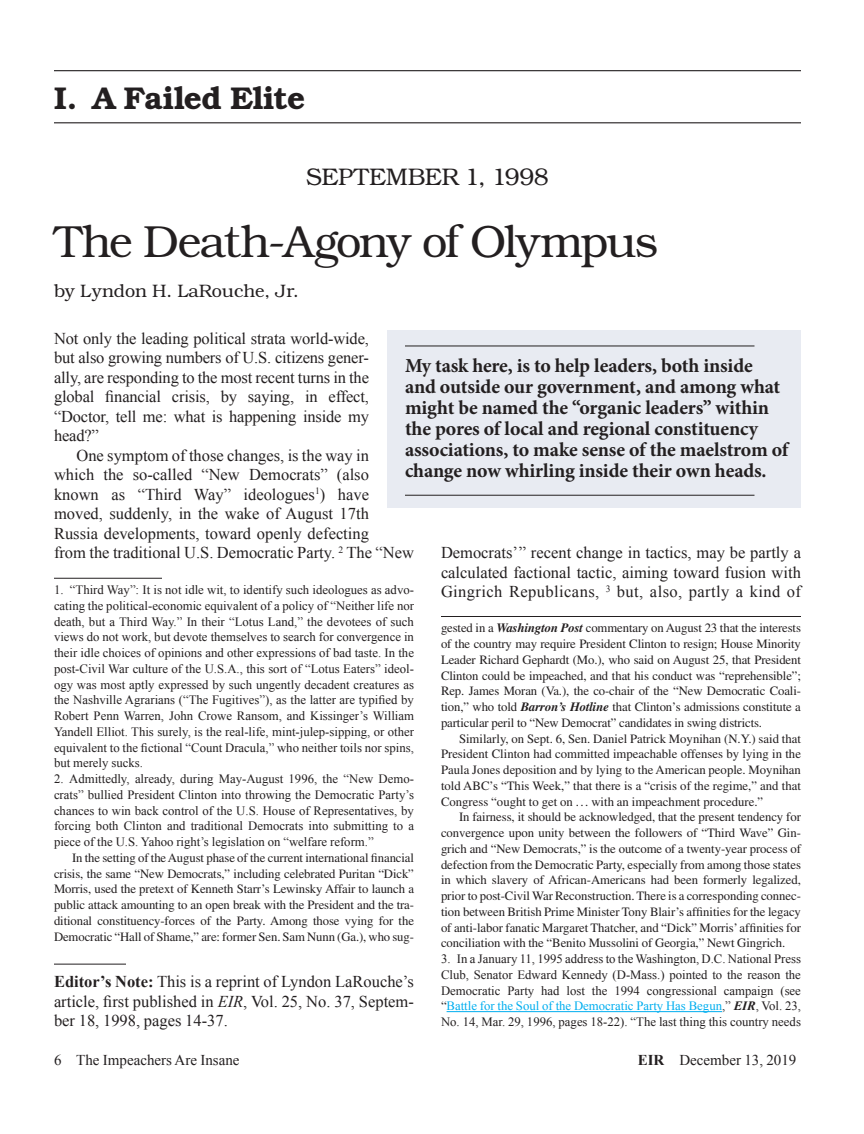
<style>
.page{position:relative;width:864px;height:1134px;background:#fff}
.page>*{position:absolute;margin:0;border:0;box-sizing:border-box;transform-origin:0 0}
._30ptHead{font:300 45px "Bookman";letter-spacing:-.04em;color:#231f20}
._14pt_FeatureKicker{font:600 31.5px "Bookman";letter-spacing:-.02em;color:#231f20}
._14ptKicker{font:300 24px "Bookman";letter-spacing:-.025em;color:#231f20}
.Display_Quote{font:700 19.8px/21px "Minion Pro";letter-spacing:-.01em;color:#231f20}
.Byline{font:300 18px "Bookman";color:#231f20}
.Text{font:16.5px/19.5px "Times New Roman";color:#231f20}
.TextNoIndentSpaceAbo{font:16.5px/19.5px "Times New Roman";letter-spacing:-.01em;color:#231f20;text-align:justify}
.TextNoIndent{font:16.5px/19.5px "Times New Roman";color:#231f20;text-align:justify}
.RH{font:15px "Times New Roman";color:#231f20}
.FootnoteTextNextPara{font:12.75px/15.8px "Times";letter-spacing:-.01em;color:#231f20;text-align:justify}
.FootnoteText{font:12.75px/15.8px "Times New Roman";color:#231f20;text-align:justify}
.s1{font-weight:700;font-style:italic}
.s2{font-family:"Times"}
.s3{color:#00aeef}
.s4{font-weight:700}
.s5{font-style:italic}
</style>
<div class="page">
<hr style="left:54px;top:578px;width:108px;height:1px;background:#231f20">
<hr style="left:441px;top:616px;width:360px;height:1px;background:#231f20">
<hr style="left:447px;top:1011px;width:275px;height:1px;background:#00aeef">
<hr style="left:54px;top:70px;width:747px;height:1px;background:#231f20">
<hr style="left:54px;top:122px;width:747px;height:1px;background:#231f20">
<hr style="left:54px;top:964px;width:72px;height:1px;background:#231f20">
<div style="left:387px;top:330px;width:414px;height:178px;background:#e8ebf2"></div>
<hr style="left:405px;top:346px;width:349px;height:1px;background:#231f20">
<hr style="left:405px;top:495px;width:349px;height:1px;background:#231f20">
<p class="_14pt_FeatureKicker" style="left:54px;top:79px;width:253px">I. A Failed Elite</p>
<p class="_14ptKicker" style="left:306px;top:162px;width:244px">SEPTEMBER 1, 1998</p>
<p class="_30ptHead" style="left:54px;top:215px;width:606px">The Death-Agony of Olympus</p>
<p class="Byline" style="left:54px;top:280px;width:246px">by Lyndon H. LaRouche, Jr.</p>
<p class="TextNoIndentSpaceAbo" style="left:54px;top:328px;width:317px">Not only the leading political strata world-wide, but also growing numbers of U.S. citizens gener&shy;ally, are responding to the most recent turns in the global financial crisis, by saying, in effect, “Doctor, tell me: what is happening inside my head?”</p>
<p class="Text" style="left:54px;top:445px;width:361px;text-indent:22px">One symptom of those changes, is the way in<br>which the so-called “New Democrats” (also known as “Third Way” ideologues<sup>1</sup>) have moved, suddenly, in the wake of August 17th Russia developments, toward openly defecting<br>from the traditional U.S. Democratic Party. <sup>2</sup> The “New</p>
<p class="FootnoteText" style="left:54px;top:582px;width:362px">1. “Third Way”: It is not idle wit, to identify such ideologues as advo&shy;cating the political-economic equivalent of a policy of “Neither life nor death, but a Third Way.” In their “Lotus Land,” the devotees of such views do not work, but devote themselves to search for convergence in their idle choices of opinions and other expressions of bad taste. In the post-Civil War culture of the U.S.A., this sort of “Lotus Eaters” ideol&shy;ogy was most aptly expressed by such ungently decadent creatures as the Nashville Agrarians (“The Fugitives”), as the latter are typified by Robert Penn Warren, John Crowe Ransom, and Kissinger’s William Yandell Elliot. This surely, is the real-life, mint-julep-sipping, or other equivalent to the fictional “Count Dracula,” who neither toils nor spins, but merely sucks.</p>
<p class="FootnoteText" style="left:54px;top:771px;width:361px">2. Admittedly, already, during May-August 1996, the “New Demo&shy;crats” bullied President Clinton into throwing the Democratic Party’s chances to win back control of the U.S. House of Representatives, by forcing both Clinton and traditional Democrats into submitting to a piece of the U.S. Yahoo right’s legislation on “welfare reform.”</p>
<p class="FootnoteTextNextPara" style="left:54px;top:850px;width:362px;text-indent:18px">In the setting of the August phase of the current international financial crisis, the same “New Democrats,” including celebrated Puritan “Dick” Morris, used the pretext of Kenneth Starr’s Lewinsky Affair to launch a public attack amounting to an open break with the President and the tra&shy;ditional constituency-forces of the Party. Among those vying for the Democratic “Hall of Shame,” are: former Sen. Sam Nunn (Ga.), who sug-</p>
<p class="Display_Quote" style="left:405px;top:355px;width:385px">My task here, is to help leaders, both inside and outside our government, and among what might be named the “organic leaders” within the pores of local and regional constituency associations, to make sense of the maelstrom of change now whirling inside their own heads.</p>
<p class="Text" style="left:441px;top:542px;width:362px;text-align:justify">Democrats’” recent change in tactics, may be partly a calculated factional tactic, aiming toward fusion with Gingrich Republicans, <sup>3</sup> but, also, partly a kind of</p>
<p class="FootnoteTextNextPara" style="left:441px;top:620px;width:362px">gested in a <span class="s1">Washington Post</span> commentary on August 23 that the interests of the country may require President Clinton to resign; House Minority Leader Richard Gephardt (Mo.), who said on August 25, that President Clinton could be impeached, and that his conduct was “reprehensible”; Rep. James Moran (Va.), the co-chair of the “New Democratic Coali&shy;tion,” who told <span class="s1">Barron’s Hotline</span> that Clinton’s admissions constitute a particular peril to “New Democrat” candidates in swing districts.</p>
<p class="FootnoteTextNextPara" style="left:441px;top:730px;width:362px;text-indent:18px">Similarly, on Sept. 6, Sen. Daniel Patrick Moynihan (N.Y.) said that President Clinton had committed impeachable offenses by lying in the Paula Jones deposition and by lying to the American people. Moynihan told ABC’s “This Week,” that there is a “crisis of the regime,” and that Congress “ought to get on ... with an impeachment procedure.”</p>
<p class="FootnoteTextNextPara" style="left:441px;top:809px;width:362px;text-indent:18px">In fairness, it should be acknowledged, that the present tendency for convergence upon unity between the followers of “Third Wave” Gin&shy;grich and “New Democrats,” is the outcome of a twenty-year process of defection from the Democratic Party, especially from among those states in which slavery of African-Americans had been formerly legalized, prior to post-Civil War Reconstruction. There is a corresponding connec&shy;tion between British Prime Minister Tony Blair’s affinities for the legacy of anti-labor fanatic Margaret Thatcher, and “Dick” Morris’ affinities for conciliation with the “Benito Mussolini of Georgia,” Newt Gingrich.</p>
<p class="FootnoteText" style="left:441px;top:951px;width:361px">3. In a January 11, 1995 address to the Washington, D.C. National Press Club, Senator Edward Kennedy (D-Mass.) pointed to the reason the Democratic Party had lost the 1994 congressional campaign (see <span class="s2">“</span><span class="s3">Battle for the Soul of the Democratic Party Has Begun</span>,” <span class="s1">EIR</span>, Vol. 23, No. 14, Mar. 29, 1996, pages 18-22). “The last thing this country needs</p>
<p class="TextNoIndent" style="left:54px;top:971px;width:361px"><span class="s4">Editor’s Note:</span> This is a reprint of Lyndon LaRouche’s article, first published in <span class="s5">EIR</span>, Vol. 25, No. 37, Septem&shy;ber 18, 1998, pages 14-37.</p>
<p class="RH" style="left:54px;top:1050px;width:187px">6 The Impeachers Are Insane</p>
<p class="RH" style="left:638px;top:1050px;width:160px"><span class="s4">EIR</span> December 13, 2019</p>
</div>
